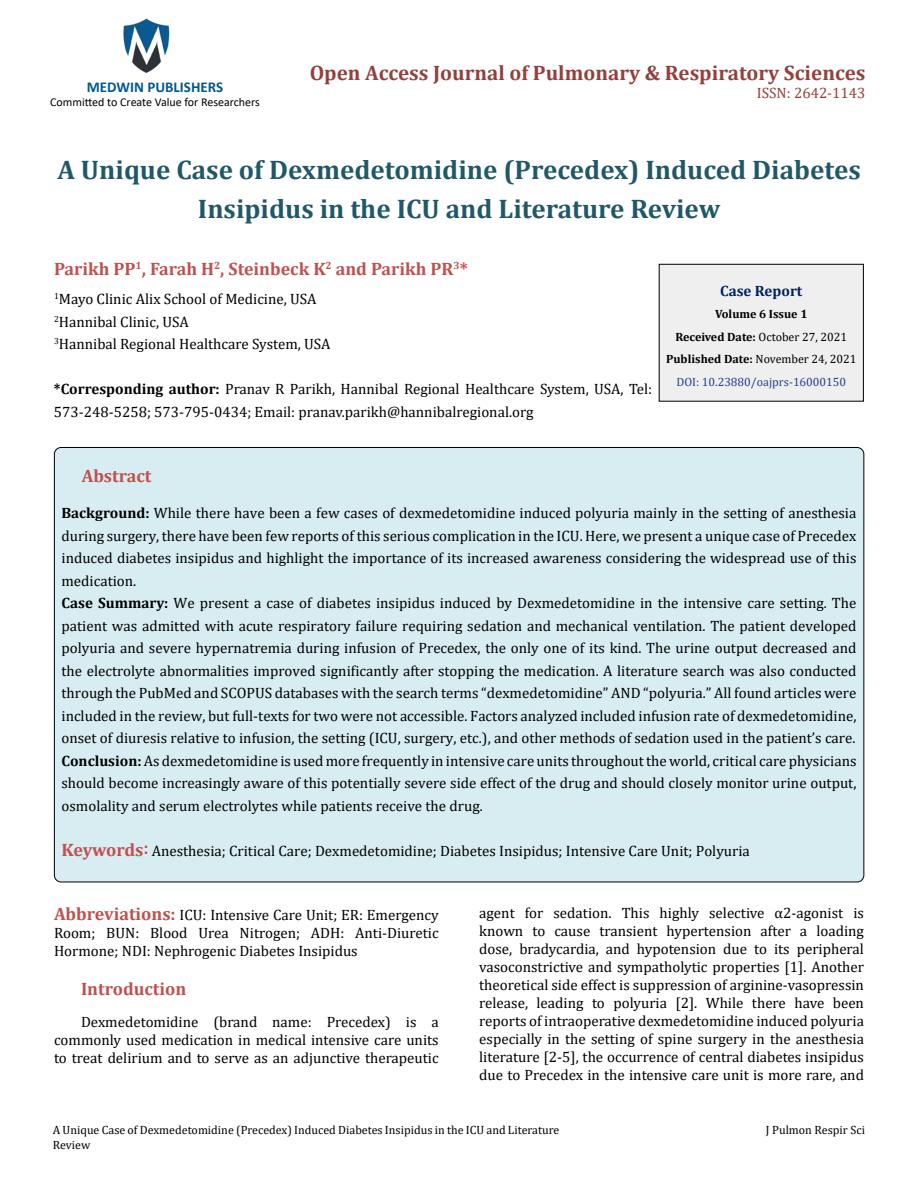
<style>
.page{position:relative;width:918px;height:1188px;background:#fff}
.page>*{position:absolute;margin:0;border:0;box-sizing:border-box;transform-origin:0 0}
.t1{font:700 27px/39px "Cambria";color:#215868;text-align:center}
.t2{font:700 21px "Cambria";color:#953f3c}
.t3{font:700 18px "Cambria";color:#c0504d}
.t4{font:15px/22.5px "Cambria";color:#000}
.t5{font:700 15px "Calibri";color:#005991}
.t6{font:15px "Cambria";color:#953f3c}
.t7{font:700 15px "Cambria";color:#002060}
.t8{font:12px/14.4px "Cambria";color:#000}
.t9{font:700 12px/22.5px "Cambria";color:#000;text-align:center}
.t10{font:12px "Calibri";color:#000}
.s1{font-weight:700}
.s2{font-weight:400}
.s3{font-weight:400;color:#25408f}
.s4{font-weight:700;font-size:18px;color:#c0504d}
.s5{font-family:"Calibri";font-weight:700;font-size:18px;color:#c0504d}
</style>
<div class="page">
<img style="left:123px;top:18px;width:47px;height:55px">
<div style="left:659px;top:264px;width:204px;height:137px;background:#efefef"></div>
<div style="left:659px;top:264px;width:205px;height:138px;border:1px solid #000"></div>
<div style="left:54px;top:447px;width:810px;height:435px;background:#d8edf2;border-radius:7px"></div>
<p class="t5" style="left:87px;top:76px;width:138px">MEDWIN PUBLISHERS</p>
<p class="t10" style="left:50px;top:94px;width:211px">Committed to Create Value for Researchers</p>
<h2 class="t2" style="left:310px;top:58px;width:557px">Open Access Journal of Pulmonary &amp; Respiratory Sciences</h2>
<p class="t6" style="left:757px;top:84px;width:110px">ISSN: 2642-1143</p>
<h1 class="t1" style="left:57px;top:150px;width:805px">A Unique Case of Dexmedetomidine (Precedex) Induced Diabetes<br>Insipidus in the ICU and Literature Review</h1>
<p class="t3" style="left:54px;top:256px;width:415px">Parikh PP<sup>1</sup>, Farah H<sup>2</sup>, Steinbeck K<sup>2</sup> and Parikh PR<sup>3</sup>*</p>
<p class="t4" style="left:54px;top:288px;width:278px"><sup>1</sup>Mayo Clinic Alix School of Medicine, USA<br><sup>2</sup>Hannibal Clinic, USA<br><sup>3</sup>Hannibal Regional Healthcare System, USA</p>
<p class="t4" style="left:54px;top:378px;width:600px"><span class="s1">*Corresponding author:</span> Pranav R Parikh, Hannibal Regional Healthcare System, USA, Tel:<br>573-248-5258; 573-795-0434; Email: pranav.parikh@hannibalregional.org</p>
<p class="t7" style="left:720px;top:280px;width:84px">Case Report</p>
<p class="t9" style="left:666px;top:303px;width:192px">Volume 6 Issue 1<br>Received Date: <span class="s2">October 27, 2021<br></span>Published Date: <span class="s2">November 24, 2021<br></span><span class="s3">DOI: 10.23880/oajprs-16000150</span></p>
<p class="t3" style="left:82px;top:463px;width:71px">Abstract</p>
<p class="t4" style="left:62px;top:502px;width:797px"><span class="s1">Background:</span> While there have been a few cases of dexmedetomidine induced polyuria mainly in the setting of anesthesia during surgery, there have been few reports of this serious complication in the ICU. Here, we present a unique case of Precedex induced diabetes insipidus and highlight the importance of its increased awareness considering the widespread use of this medication.<br><span class="s1">Case Summary:</span> We present a case of diabetes insipidus induced by Dexmedetomidine in the intensive care setting. The patient was admitted with acute respiratory failure requiring sedation and mechanical ventilation. The patient developed polyuria and severe hypernatremia during infusion of Precedex, the only one of its kind. The urine output decreased and the electrolyte abnormalities improved significantly after stopping the medication. A literature search was also conducted through the PubMed and SCOPUS databases with the search terms “dexmedetomidine” AND “polyuria.” All found articles were included in the review, but full-texts for two were not accessible. Factors analyzed included infusion rate of dexmedetomidine, onset of diuresis relative to infusion, the setting (ICU, surgery, etc.), and other methods of sedation used in the patient’s care.<br><span class="s1">Conclusion:</span> As dexmedetomidine is used more frequently in intensive care units throughout the world, critical care physicians should become increasingly aware of this potentially severe side effect of the drug and should closely monitor urine output, osmolality and serum electrolytes while patients receive the drug.</p>
<p class="t4" style="left:62px;top:839px;width:690px"><span class="s4">Keywords</span><span class="s5">:</span> Anesthesia; Critical Care; Dexmedetomidine; Diabetes Insipidus; Intensive Care Unit; Polyuria</p>
<p class="t4" style="left:54px;top:906px;width:386px;line-height:18px;text-align:justify"><span class="s4">Abbreviations:</span> ICU: Intensive Care Unit; ER: Emergency Room; BUN: Blood Urea Nitrogen; ADH: Anti-Diuretic Hormone; NDI: Nephrogenic Diabetes Insipidus</p>
<p class="t3" style="left:81px;top:976px;width:107px">Introduction</p>
<p class="t4" style="left:54px;top:1012px;width:386px;line-height:18px;text-align:justify;text-indent:27px">Dexmedetomidine (brand name: Precedex) is a commonly used medication in medical intensive care units to treat delirium and to serve as an adjunctive therapeutic</p>
<p class="t4" style="left:479px;top:904px;width:386px;line-height:18px;text-align:justify">agent for sedation. This highly selective α2-agonist is known to cause transient hypertension after a loading dose, bradycardia, and hypotension due to its peripheral vasoconstrictive and sympatholytic properties [1]. Another theoretical side effect is suppression of arginine-vasopressin release, leading to polyuria [2]. While there have been reports of intraoperative dexmedetomidine induced polyuria especially in the setting of spine surgery in the anesthesia literature [2-5], the occurrence of central diabetes insipidus due to Precedex in the intensive care unit is more rare, and</p>
<p class="t8" style="left:53px;top:1123px;width:508px">A Unique Case of Dexmedetomidine (Precedex) Induced Diabetes Insipidus in the ICU and Literature<br>Review</p>
<p class="t8" style="left:766px;top:1123px;width:101px">J Pulmon Respir Sci</p>
</div>
